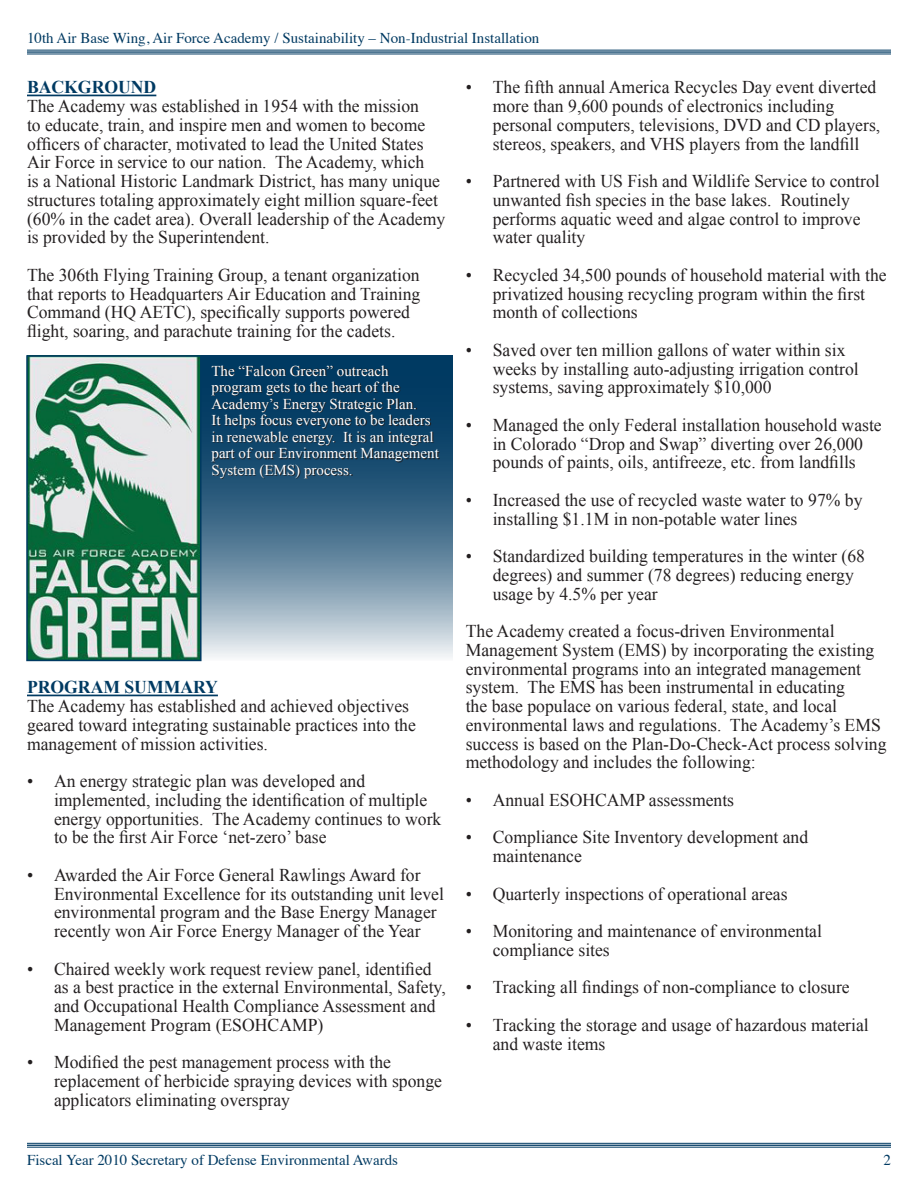
<style>
.page{position:relative;width:918px;height:1188px;background:#fff}
.page>*{position:absolute;margin:0;border:0;box-sizing:border-box;transform-origin:0 0}
.t1{font:18px/18.8px "Times New Roman";color:#231f20}
.t2{font:700 18px "Times New Roman";color:#003a62}
.t3{font:15px/16.5px "Times New Roman";color:#fff}
.t4{font:15px "Times";color:#003a62}
</style>
<div class="page">
<hr style="left:27px;top:95px;width:129px;height:1px;background:#003a62">
<hr style="left:27px;top:695px;width:191px;height:1px;background:#003a62">
<hr style="left:27px;top:50px;width:864px;height:1px;background:#003a62">
<hr style="left:27px;top:51px;width:864px;height:2px;background:#003a62">
<hr style="left:27px;top:54px;width:864px;height:1px;background:#003a62">
<hr style="left:27px;top:1143px;width:864px;height:1px;background:#003a62">
<hr style="left:27px;top:1145px;width:864px;height:1px;background:#003a62">
<hr style="left:27px;top:1147px;width:864px;height:1px;background:#003a62">
<svg style="left:202px;top:355px;width:250px;height:303px;background:#6c8da4"></svg>
<img style="left:29px;top:358px;width:170px;height:300px">
<div style="left:26px;top:355px;width:176px;height:306px;border:2px solid #003a62"></div>
<svg style="left:212px;top:366px;width:228px;height:113px;background:#0e3c5d"></svg>
<p class="t4" style="left:27px;top:24px;width:514px">10th Air Base Wing, Air Force Academy / Sustainability – Non-Industrial Installation</p>
<p class="t2" style="left:27px;top:75px;width:131px">BACKGROUND</p>
<p class="t1" style="left:27px;top:97px;width:420px">The Academy was established in 1954 with the mission<br>to educate, train, and inspire men and women to become officers of character, motivated to lead the United States Air Force in service to our nation. The Academy, which<br>is a National Historic Landmark District, has many unique structures totaling approximately eight million square-feet (60% in the cadet area). Overall leadership of the Academy is provided by the Superintendent.</p>
<p class="t1" style="left:27px;top:265px;width:395px">The 306th Flying Training Group, a tenant organization that reports to Headquarters Air Education and Training Command (HQ AETC), specifically supports powered flight, soaring, and parachute training for the cadets.</p>
<p class="t3" style="left:212px;top:362px;width:229px">The “Falcon Green” outreach program gets to the heart of the<br>Academy’s Energy Strategic Plan.<br>It helps focus everyone to be leaders in renewable energy. It is an integral part of our Environment Management<br>System (EMS) process.</p>
<p class="t2" style="left:27px;top:675px;width:192px">PROGRAM SUMMARY</p>
<p class="t1" style="left:27px;top:697px;width:390px">The Academy has established and achieved objectives geared toward integrating sustainable practices into the management of mission activities.</p>
<p class="t1" style="left:54px;top:772px;width:389px;text-indent:-27px">• An energy strategic plan was developed and implemented, including the identification of multiple energy opportunities. The Academy continues to work to be the first Air Force ‘net-zero’ base</p>
<p class="t1" style="left:54px;top:865px;width:392px;text-indent:-27px">• Awarded the Air Force General Rawlings Award for Environmental Excellence for its outstanding unit level environmental program and the Base Energy Manager recently won Air Force Energy Manager of the Year</p>
<p class="t1" style="left:54px;top:959px;width:393px;text-indent:-27px">• Chaired weekly work request review panel, identified as a best practice in the external Environmental, Safety, and Occupational Health Compliance Assessment and Management Program (ESOHCAMP)</p>
<p class="t1" style="left:54px;top:1053px;width:389px;text-indent:-27px">• Modified the pest management process with the replacement of herbicide spraying devices with sponge applicators eliminating overspray</p>
<p class="t1" style="left:493px;top:78px;width:389px;text-indent:-27px">• The fifth annual America Recycles Day event diverted more than 9,600 pounds of electronics including personal computers, televisions, DVD and CD players, stereos, speakers, and VHS players from the landfill</p>
<p class="t1" style="left:493px;top:172px;width:389px;text-indent:-27px">• Partnered with US Fish and Wildlife Service to control unwanted fish species in the base lakes. Routinely performs aquatic weed and algae control to improve water quality</p>
<p class="t1" style="left:493px;top:265px;width:395px;text-indent:-27px">• Recycled 34,500 pounds of household material with the privatized housing recycling program within the first month of collections</p>
<p class="t1" style="left:493px;top:340px;width:368px;text-indent:-27px">• Saved over ten million gallons of water within six weeks by installing auto-adjusting irrigation control systems, saving approximately $10,000</p>
<p class="t1" style="left:466px;top:415px;width:418px;text-align:center">• Managed the only Federal installation household waste in Colorado “Drop and Swap” diverting over 26,000 pounds of paints, oils, antifreeze, etc. from landfills</p>
<p class="t1" style="left:493px;top:490px;width:371px;text-indent:-27px">• Increased the use of recycled waste water to 97% by installing $1.1M in non-potable water lines</p>
<p class="t1" style="left:493px;top:547px;width:374px;text-indent:-27px">• Standardized building temperatures in the winter (68 degrees) and summer (78 degrees) reducing energy usage by 4.5% per year</p>
<p class="t1" style="left:466px;top:622px;width:422px">The Academy created a focus-driven Environmental Management System (EMS) by incorporating the existing environmental programs into an integrated management system. The EMS has been instrumental in educating<br>the base populace on various federal, state, and local environmental laws and regulations. The Academy’s EMS success is based on the Plan-Do-Check-Act process solving methodology and includes the following:</p>
<p class="t1" style="left:466px;top:790px;width:270px">• Annual ESOHCAMP assessments</p>
<p class="t1" style="left:493px;top:828px;width:317px;text-indent:-27px">• Compliance Site Inventory development and maintenance</p>
<p class="t1" style="left:466px;top:884px;width:323px">• Quarterly inspections of operational areas</p>
<p class="t1" style="left:493px;top:922px;width:331px;text-indent:-27px">• Monitoring and maintenance of environmental compliance sites</p>
<p class="t1" style="left:466px;top:978px;width:386px">• Tracking all findings of non-compliance to closure</p>
<p class="t1" style="left:493px;top:1015px;width:378px;text-indent:-27px">• Tracking the storage and usage of hazardous material and waste items</p>
<p class="t4" style="left:27px;top:1146px;width:373px">Fiscal Year 2010 Secretary of Defense Environmental Awards</p>
<p class="t4" style="left:884px;top:1146px;width:9px">2</p>
</div>
